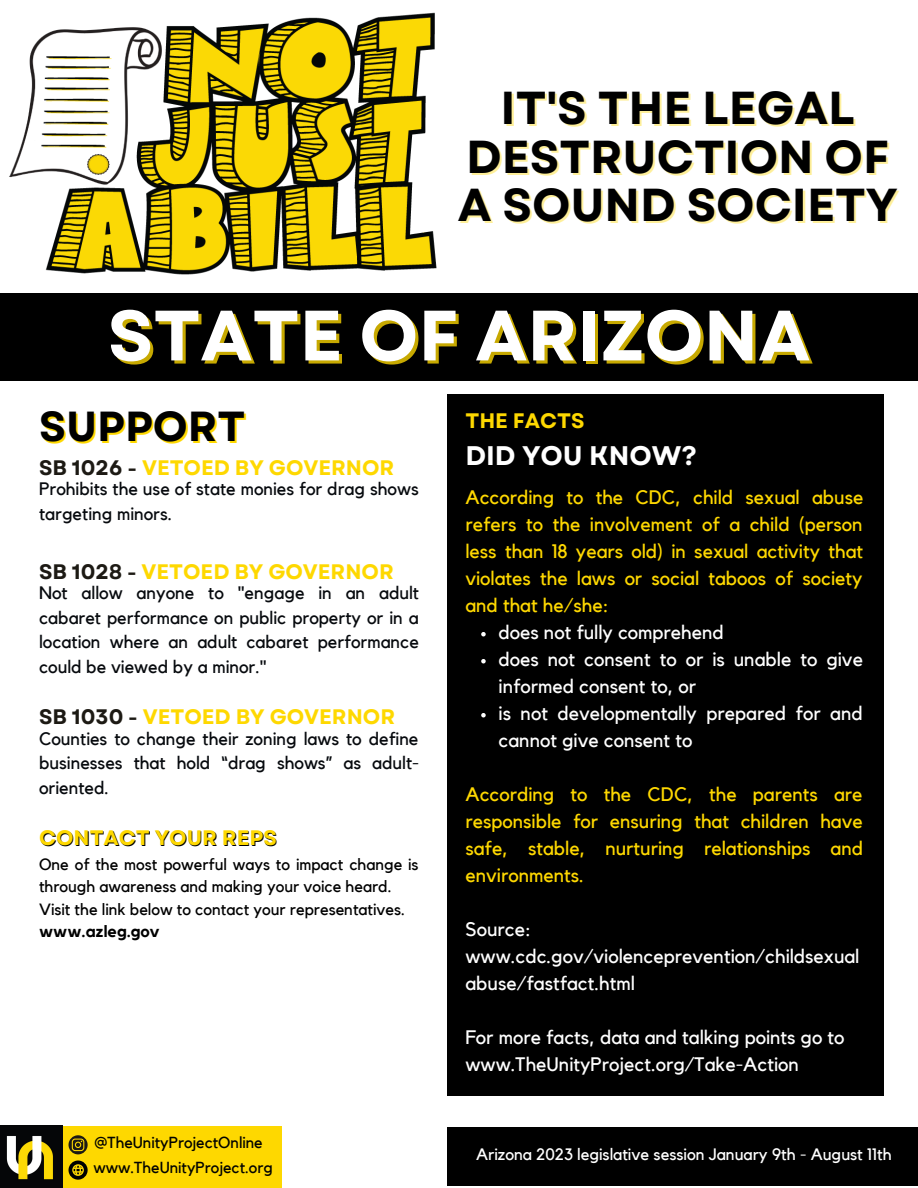
<style>
.page{position:relative;width:918px;height:1188px;background:#fff}
.page>*{position:absolute;margin:0;border:0;box-sizing:border-box;transform-origin:0 0}
.t1{font:700 71.1px "Garet";color:#fff}
.t2{font:700 46.2px/48.9px "Garet";color:#000;text-align:center}
.t3{font:700 42px "Garet";color:#000}
.t4{font:700 26.85px "Garet";color:#fff}
.t5{font:700 21px "Garet";color:#fed800}
.t6{font:19.5px/27px "Kollektif";color:#fed800;text-align:justify}
.t7{font:19.5px/27px "Kollektif";color:#fefefe}
.t8{font:18px/24.8px "Kollektif";color:#070a0e;text-align:justify}
.t9{font:16.5px "Kollektif";color:#fff}
.t10{font:16.35px/22.5px "Kollektif";color:#000}
.t11{font:700 16.35px "Kollektif";color:#000}
.t12{font:15.9px "Kollektif";color:#020301}
.s1{color:#1d1a14}
</style>
<div class="page">
<div style="left:448px;top:394px;width:436px;height:702px;background:#000"></div>
<div style="left:51px;top:1126px;width:230px;height:62px;background:#fed800"></div>
<svg style="left:69px;top:1161px;width:19px;height:19px"></svg>
<svg style="left:69px;top:1135px;width:19px;height:19px"></svg>
<img style="left:0;top:1126px;width:63px;height:62px">
<img style="left:9px;top:12px;width:428px;height:263px">
<div style="left:0;top:293px;width:918px;height:87px;background:#000"></div>
<div style="left:448px;top:1127px;width:470px;height:59px;background:#000"></div>
<svg style="left:481px;top:632px;width:5px;height:4px"></svg>
<svg style="left:481px;top:659px;width:5px;height:4px"></svg>
<svg style="left:481px;top:713px;width:5px;height:4px"></svg>
<p class="t2" style="left:458px;top:83px;width:441px">IT'S THE LEGAL<br>DESTRUCTION OF<br>A SOUND SOCIETY</p>
<p class="t1" style="left:108px;top:284px;width:704px">STATE OF ARIZONA</p>
<p class="t3" style="left:39px;top:397px;width:208px">SUPPORT</p>
<p class="t5" style="left:39px;top:452px;width:357px"><span class="s1">SB 1026 -</span> VETOED BY GOVERNOR</p>
<p class="t8" style="left:39px;top:477px;width:381px">Prohibits the use of state monies for drag shows targeting minors.</p>
<p class="t5" style="left:39px;top:556px;width:356px"><span class="s1">SB 1028 -</span> VETOED BY GOVERNOR</p>
<p class="t8" style="left:39px;top:581px;width:381px">Not allow anyone to "engage in an adult cabaret performance on public property or in a location where an adult cabaret performance could be viewed by a minor."</p>
<p class="t5" style="left:39px;top:702px;width:358px"><span class="s1">SB 1030 -</span> VETOED BY GOVERNOR</p>
<p class="t8" style="left:39px;top:727px;width:382px">Counties to change their zoning laws to define businesses that hold “drag shows” as adult&shy;oriented.</p>
<p class="t5" style="left:39px;top:823px;width:239px">CONTACT YOUR REPS</p>
<p class="t10" style="left:39px;top:854px;width:381px">One of the most powerful ways to impact change is through awareness and making your voice heard.</p>
<p class="t10" style="left:39px;top:899px;width:367px">Visit the link below to contact your representatives.</p>
<p class="t11" style="left:39px;top:924px;width:122px">www.azleg.gov</p>
<p class="t12" style="left:94px;top:1135px;width:170px">@TheUnityProjectOnline</p>
<p class="t12" style="left:93px;top:1161px;width:181px">www.TheUnityProject.org</p>
<p class="t5" style="left:465px;top:406px;width:121px">THE FACTS</p>
<p class="t4" style="left:465px;top:436px;width:233px">DID YOU KNOW?</p>
<p class="t6" style="left:465px;top:484px;width:399px">According to the CDC, child sexual abuse refers to the involvement of a child (person less than 18 years old) in sexual activity that violates the laws or social taboos of society and that he/she:</p>
<p class="t7" style="left:499px;top:619px;width:227px">does not fully comprehend</p>
<p class="t7" style="left:499px;top:646px;width:366px">does not consent to or is unable to give informed consent to, or</p>
<p class="t7" style="left:499px;top:700px;width:366px">is not developmentally prepared for and cannot give consent to</p>
<p class="t6" style="left:465px;top:781px;width:399px">According to the CDC, the parents are responsible for ensuring that children have safe, stable, nurturing relationships and environments.</p>
<p class="t7" style="left:465px;top:916px;width:67px">Source:</p>
<p class="t7" style="left:465px;top:943px;width:395px">www.cdc.gov/violenceprevention/childsexual abuse/fastfact.html</p>
<p class="t7" style="left:465px;top:1024px;width:381px">For more facts, data and talking points go to</p>
<p class="t7" style="left:465px;top:1051px;width:335px">www.TheUnityProject.org/Take-Action</p>
<p class="t9" style="left:476px;top:1147px;width:417px">Arizona 2023 legislative session January 9th - August 11th</p>
</div>
